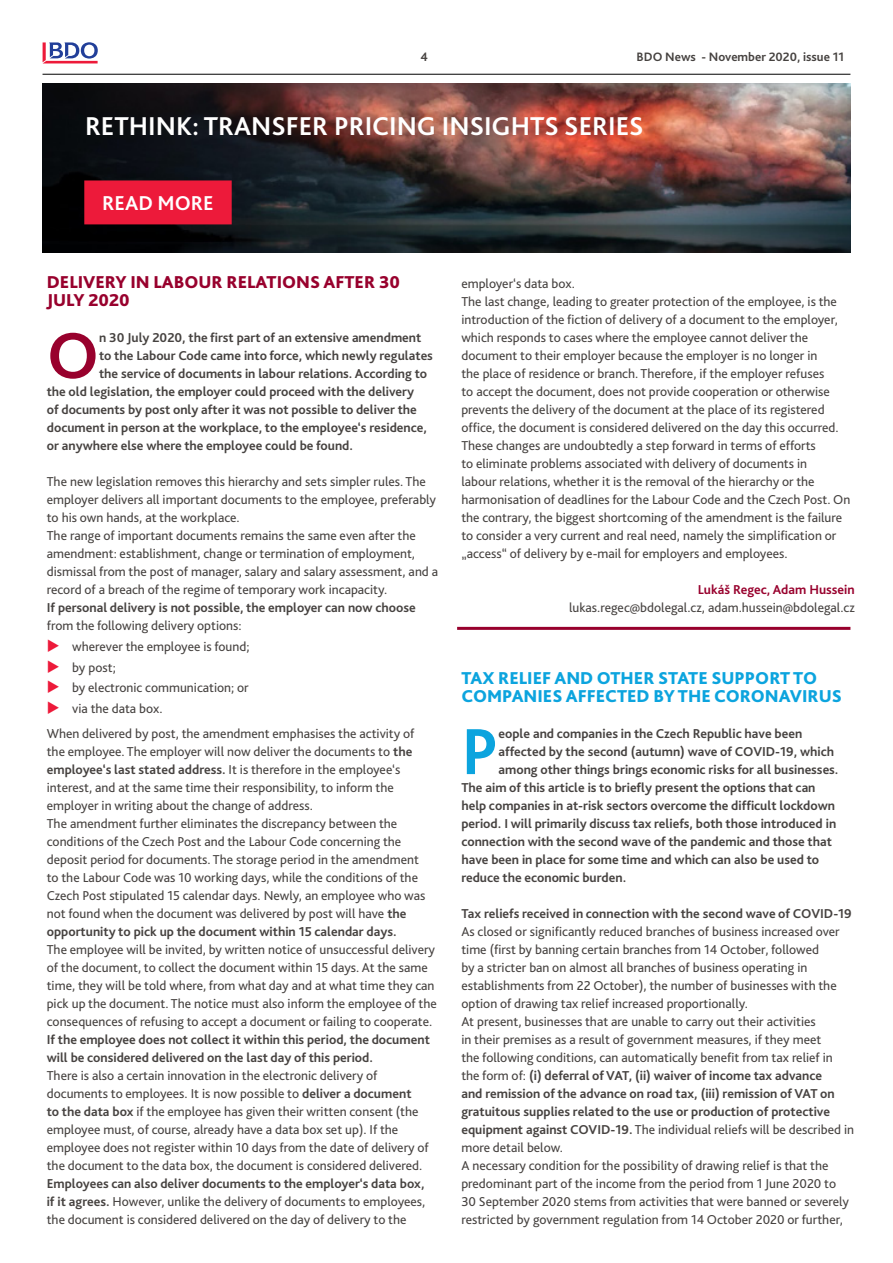
<style>
.page{position:relative;width:893px;height:1263px;background:#fff}
.page>*{position:absolute;margin:0;border:0;box-sizing:border-box;transform-origin:0 0}
.Body_copy{font:700 68.1px "Bliss Pro";color:#98012d}
.Body_copy-2{font:700 68.1px "Bliss Pro";color:#0ca4de}
.Subheading_level_1{font:700 27px "Bliss Pro";color:#fff}
.Subheading_level_2{font:700 21px "Bliss Pro";color:#fff}
.Body_copy-3{font:800 18px/18px "Bliss Pro";color:#0ca4de}
.Body_copy-4{font:800 18px/18px "Bliss Pro";color:#98012d}
.Body_copy-5{font:13.5px/18px "Bliss Pro";color:#464240}
.Body_copy-6{font:700 13.5px/18px "Bliss Pro";color:#464240}
.odrazky{font:13.5px "Bliss Pro";color:#464240}
.Body_copy-7{font:700 13.5px "Bliss Pro";color:#98012d}
.t1{font:700 12.75px "Bliss Pro";color:#464240}
.s1{font-weight:400}
.s2{font-weight:700}
</style>
<div class="page">
<hr style="left:43px;top:74px;width:807px;height:1px;background:#000">
<svg style="left:43px;top:42px;width:55px;height:21px"></svg>
<hr style="left:457px;top:627px;width:393px;height:3px;background:#98012d">
<img style="left:43px;top:84px;width:807px;height:168px">
<div style="left:85px;top:181px;width:146px;height:43px;background:#ed1a3a"></div>
<div style="left:84px;top:180px;width:148px;height:44px;border:2px solid #ed1a3a"></div>
<p class="t1" style="left:421px;top:49px;width:9px">4</p>
<p class="t1" style="left:637px;top:49px;width:209px">BDO News - November 2020, issue 11</p>
<p class="Subheading_level_1" style="left:85px;top:109px;width:560px">RETHINK: TRANSFER PRICING INSIGHTS SERIES</p>
<p class="Subheading_level_2" style="left:102px;top:190px;width:113px">READ MORE</p>
<p class="Body_copy-4" style="left:47px;top:273px;width:355px">DELIVERY IN LABOUR RELATIONS AFTER 30<br>JULY 2020</p>
<p class="Body_copy" style="left:47px;top:313px;width:54px">O</p>
<p class="Body_copy-6" style="left:99px;top:328px;width:324px">n 30 July 2020, the first part of an extensive amendment</p>
<p class="Body_copy-6" style="left:99px;top:346px;width:335px">to the Labour Code came into force, which newly regulates</p>
<p class="Body_copy-6" style="left:99px;top:364px;width:330px">the service of documents in labour relations. According to</p>
<p class="Body_copy-6" style="left:47px;top:382px;width:369px">the old legislation, the employer could proceed with the delivery</p>
<p class="Body_copy-6" style="left:47px;top:400px;width:372px">of documents by post only after it was not possible to deliver the</p>
<p class="Body_copy-6" style="left:47px;top:418px;width:382px">document in person at the workplace, to the employee‘s residence,</p>
<p class="Body_copy-6" style="left:47px;top:436px;width:308px">or anywhere else where the employee could be found.</p>
<p class="Body_copy-5" style="left:47px;top:472px;width:391px">The new legislation removes this hierarchy and sets simpler rules. The employer delivers all important documents to the employee, preferably to his own hands, at the workplace.</p>
<p class="Body_copy-5" style="left:47px;top:526px;width:393px">The range of important documents remains the same even after the amendment: establishment, change or termination of employment, dismissal from the post of manager, salary and salary assessment, and a record of a breach of the regime of temporary work incapacity.</p>
<p class="Body_copy-6" style="left:47px;top:598px;width:370px">If personal delivery is not possible, the employer can now choose <span class="s1">from the following delivery options:</span></p>
<p class="odrazky" style="left:72px;top:638px;width:179px">wherever the employee is found;</p>
<p class="odrazky" style="left:72px;top:659px;width:45px">by post;</p>
<p class="odrazky" style="left:72px;top:679px;width:178px">by electronic communication; or</p>
<p class="odrazky" style="left:72px;top:700px;width:92px">via the data box.</p>
<p class="Body_copy-5" style="left:47px;top:724px;width:369px">When delivered by post, the amendment emphasises the activity of the employee. The employer will now deliver the documents to <span class="s2">the employee‘s last stated address.</span> It is therefore in the employee‘s interest, and at the same time their responsibility, to inform the employer in writing about the change of address.</p>
<p class="Body_copy-5" style="left:47px;top:814px;width:380px">The amendment further eliminates the discrepancy between the conditions of the Czech Post and the Labour Code concerning the deposit period for documents. The storage period in the amendment to the Labour Code was 10 working days, while the conditions of the Czech Post stipulated 15 calendar days. Newly, an employee who was not found when the document was delivered by post will have <span class="s2">the opportunity to pick up the document within 15 calendar days.</span></p>
<p class="Body_copy-5" style="left:47px;top:940px;width:392px">The employee will be invited, by written notice of unsuccessful delivery of the document, to collect the document within 15 days. At the same time, they will be told where, from what day and at what time they can pick up the document. The notice must also inform the employee of the consequences of refusing to accept a document or failing to cooperate.<br><span class="s2">If the employee does not collect it within this period, the document will be considered delivered on the last day of this period.</span></p>
<p class="Body_copy-5" style="left:47px;top:1066px;width:384px">There is also a certain innovation in the electronic delivery of documents to employees. It is now possible to <span class="s2">deliver a document<br>to the data box</span> if the employee has given their written consent (the employee must, of course, already have a data box set up). If the employee does not register within 10 days from the date of delivery of the document to the data box, the document is considered delivered.</p>
<p class="Body_copy-5" style="left:47px;top:1174px;width:380px;text-align:justify"><span class="s2">Employees can also deliver documents to the employer‘s data box, if it agrees.</span> However, unlike the delivery of documents to employees, the document is considered delivered on the day of delivery to the</p>
<p class="Body_copy-5" style="left:461px;top:274px;width:115px">employer‘s data box.</p>
<p class="Body_copy-5" style="left:461px;top:292px;width:379px">The last change, leading to greater protection of the employee, is the introduction of the fiction of delivery of a document to the employer, which responds to cases where the employee cannot deliver the document to their employer because the employer is no longer in the place of residence or branch. Therefore, if the employer refuses to accept the document, does not provide cooperation or otherwise prevents the delivery of the document at the place of its registered office, the document is considered delivered on the day this occurred.</p>
<p class="Body_copy-5" style="left:461px;top:436px;width:391px">These changes are undoubtedly a step forward in terms of efforts<br>to eliminate problems associated with delivery of documents in<br>labour relations, whether it is the removal of the hierarchy or the harmonisation of deadlines for the Labour Code and the Czech Post. On the contrary, the biggest shortcoming of the amendment is the failure to consider a very current and real need, namely the simplification or „access“ of delivery by e-mail for employers and employees.</p>
<p class="Body_copy-7" style="left:698px;top:581px;width:158px">Lukáš Regec, Adam Hussein</p>
<p class="Body_copy-5" style="left:569px;top:598px;width:287px">lukas.regec@bdolegal.cz, adam.hussein@bdolegal.cz</p>
<p class="Body_copy-3" style="left:461px;top:669px;width:382px">TAX RELIEF AND OTHER STATE SUPPORT TO<br>COMPANIES AFFECTED BY THE CORONAVIRUS</p>
<p class="Body_copy-2" style="left:461px;top:709px;width:39px">P</p>
<p class="Body_copy-6" style="left:498px;top:724px;width:305px">eople and companies in the Czech Republic have been</p>
<p class="Body_copy-6" style="left:498px;top:742px;width:337px">affected by the second (autumn) wave of COVID-19, which</p>
<p class="Body_copy-6" style="left:498px;top:760px;width:341px">among other things brings economic risks for all businesses.</p>
<p class="Body_copy-6" style="left:461px;top:778px;width:356px">The aim of this article is to briefly present the options that can</p>
<p class="Body_copy-6" style="left:461px;top:796px;width:375px">help companies in at-risk sectors overcome the difficult lockdown</p>
<p class="Body_copy-6" style="left:461px;top:814px;width:376px">period. I will primarily discuss tax reliefs, both those introduced in</p>
<p class="Body_copy-6" style="left:461px;top:832px;width:372px">connection with the second wave of the pandemic and those that</p>
<p class="Body_copy-6" style="left:461px;top:850px;width:359px">have been in place for some time and which can also be used to</p>
<p class="Body_copy-6" style="left:461px;top:868px;width:166px">reduce the economic burden.</p>
<p class="Body_copy-6" style="left:461px;top:904px;width:392px">Tax reliefs received in connection with the second wave of COVID-19</p>
<p class="Body_copy-5" style="left:461px;top:922px;width:380px">As closed or significantly reduced branches of business increased over time (first by banning certain branches from 14 October, followed<br>by a stricter ban on almost all branches of business operating in establishments from 22 October), the number of businesses with the option of drawing tax relief increased proportionally.</p>
<p class="Body_copy-5" style="left:461px;top:1012px;width:394px">At present, businesses that are unable to carry out their activities<br>in their premises as a result of government measures, if they meet<br>the following conditions, can automatically benefit from tax relief in the form of: <span class="s2">(i) deferral of VAT, (ii) waiver of income tax advance<br>and remission of the advance on road tax, (iii) remission of VAT on gratuitous supplies related to the use or production of protective equipment against COVID-19.</span> The individual reliefs will be described in more detail below.</p>
<p class="Body_copy-5" style="left:461px;top:1156px;width:389px">A necessary condition for the possibility of drawing relief is that the predominant part of the income from the period from 1 June 2020 to 30 September 2020 stems from activities that were banned or severely restricted by government regulation from 14 October 2020 or further,</p>
</div>
